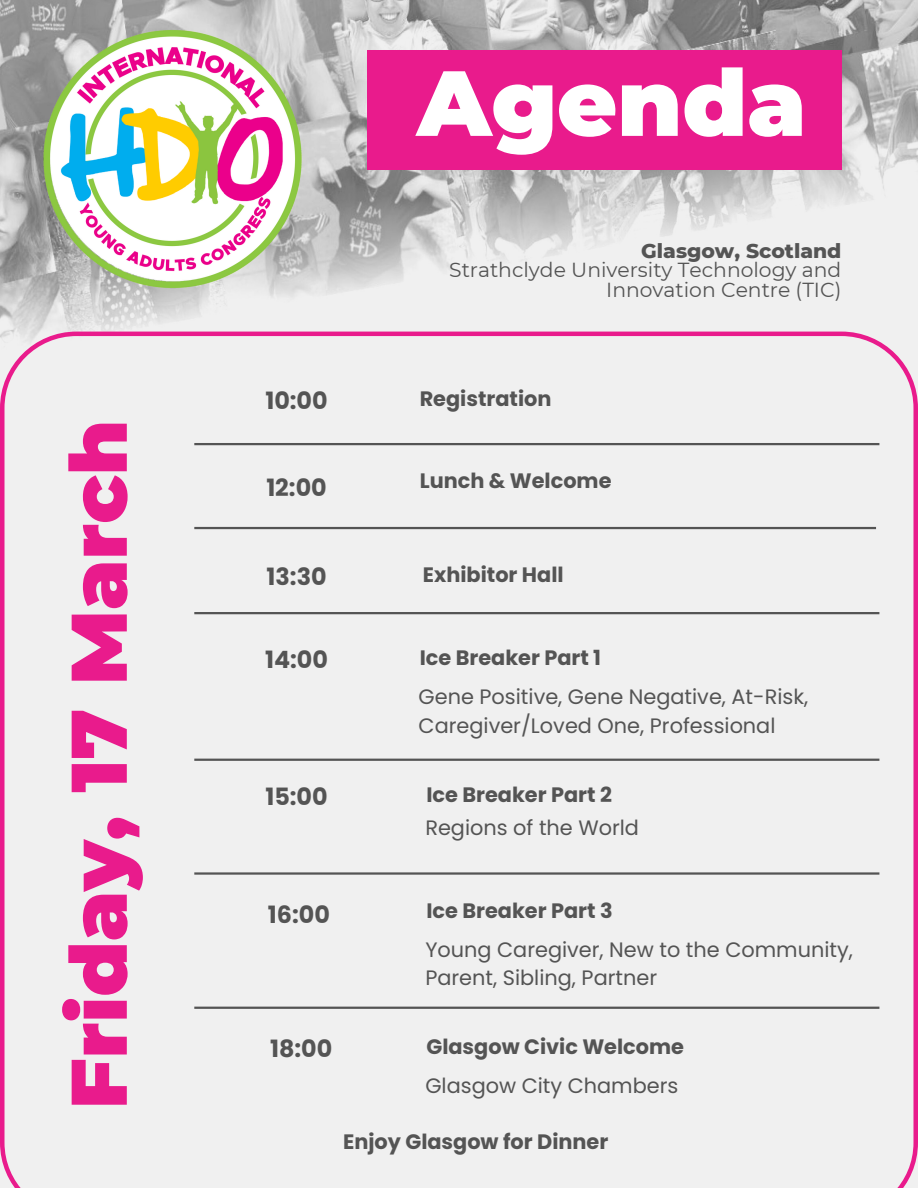
<style>
.page{position:relative;width:918px;height:1188px;background:#fff}
.page>*{position:absolute;margin:0;border:0;box-sizing:border-box;transform-origin:0 0}
.t1{font:900 92.25px "Montserrat";color:#fff}
.t2{font:900 78.75px "Montserrat";color:#e91b8c}
.t3{font:700 23.85px "Poppins";color:#545454}
.t4{font:20.85px/28.2px "Poppins";color:#545454}
.t5{font:700 20.85px "Poppins";color:#545454}
.t6{font:20.25px/19.2px "Montserrat";color:#545454;text-align:right}
.t7{font:800 20.25px "Montserrat";color:#545454}
</style>
<div class="page">
<img style="left:0;top:0;width:918px;height:332px">
<div style="left:0;top:332px;width:918px;height:856px;background:#f0f0f0"></div>
<hr style="left:194px;top:443px;width:685px;height:2px;background:#545454">
<hr style="left:194px;top:612px;width:685px;height:2px;background:#545454">
<hr style="left:194px;top:872px;width:685px;height:3px;background:#545454">
<hr style="left:194px;top:527px;width:682px;height:2px;background:#545454">
<hr style="left:194px;top:759px;width:685px;height:2px;background:#545454">
<img style="left:28px;top:0;width:300px;height:309px">
<hr style="left:194px;top:1007px;width:685px;height:2px;background:#545454">
<div style="left:367px;top:50px;width:474px;height:119px;background:#e91b8c"></div>
<h2 class="t2" style="left:51px;top:1109px;width:691px;rotate:-90deg">Friday, 17 March</h2>
<h1 class="t1" style="left:417px;top:47px;width:391px">Agenda</h1>
<p class="t7" style="left:641px;top:239px;width:202px">Glasgow, Scotland</p>
<p class="t6" style="left:449px;top:261px;width:394px">Strathclyde University Technology and<br>Innovation Centre (TIC)</p>
<p class="t3" style="left:265px;top:384px;width:64px">10:00</p>
<p class="t5" style="left:420px;top:385px;width:133px">Registration</p>
<p class="t3" style="left:266px;top:471px;width:62px">12:00</p>
<p class="t5" style="left:420px;top:466px;width:193px">Lunch &amp; Welcome</p>
<p class="t3" style="left:267px;top:560px;width:62px">13:30</p>
<p class="t5" style="left:423px;top:560px;width:142px">Exhibitor Hall</p>
<p class="t3" style="left:265px;top:643px;width:64px">14:00</p>
<p class="t5" style="left:420px;top:643px;width:183px">Ice Breaker Part 1</p>
<p class="t4" style="left:419px;top:683px;width:391px">Gene Positive, Gene Negative, At-Risk,<br>Caregiver/Loved One, Professional</p>
<p class="t3" style="left:265px;top:780px;width:64px">15:00</p>
<p class="t5" style="left:426px;top:780px;width:187px">Ice Breaker Part 2</p>
<p class="t4" style="left:425px;top:814px;width:215px">Regions of the World</p>
<p class="t3" style="left:268px;top:898px;width:63px">16:00</p>
<p class="t5" style="left:426px;top:896px;width:188px">Ice Breaker Part 3</p>
<p class="t4" style="left:425px;top:936px;width:429px">Young Caregiver, New to the Community,<br>Parent, Sibling, Partner</p>
<p class="t3" style="left:270px;top:1032px;width:64px">18:00</p>
<p class="t5" style="left:426px;top:1032px;width:259px">Glasgow Civic Welcome</p>
<p class="t4" style="left:425px;top:1072px;width:255px">Glasgow City Chambers</p>
<p class="t5" style="left:343px;top:1127px;width:267px">Enjoy Glasgow for Dinner</p>
</div>
